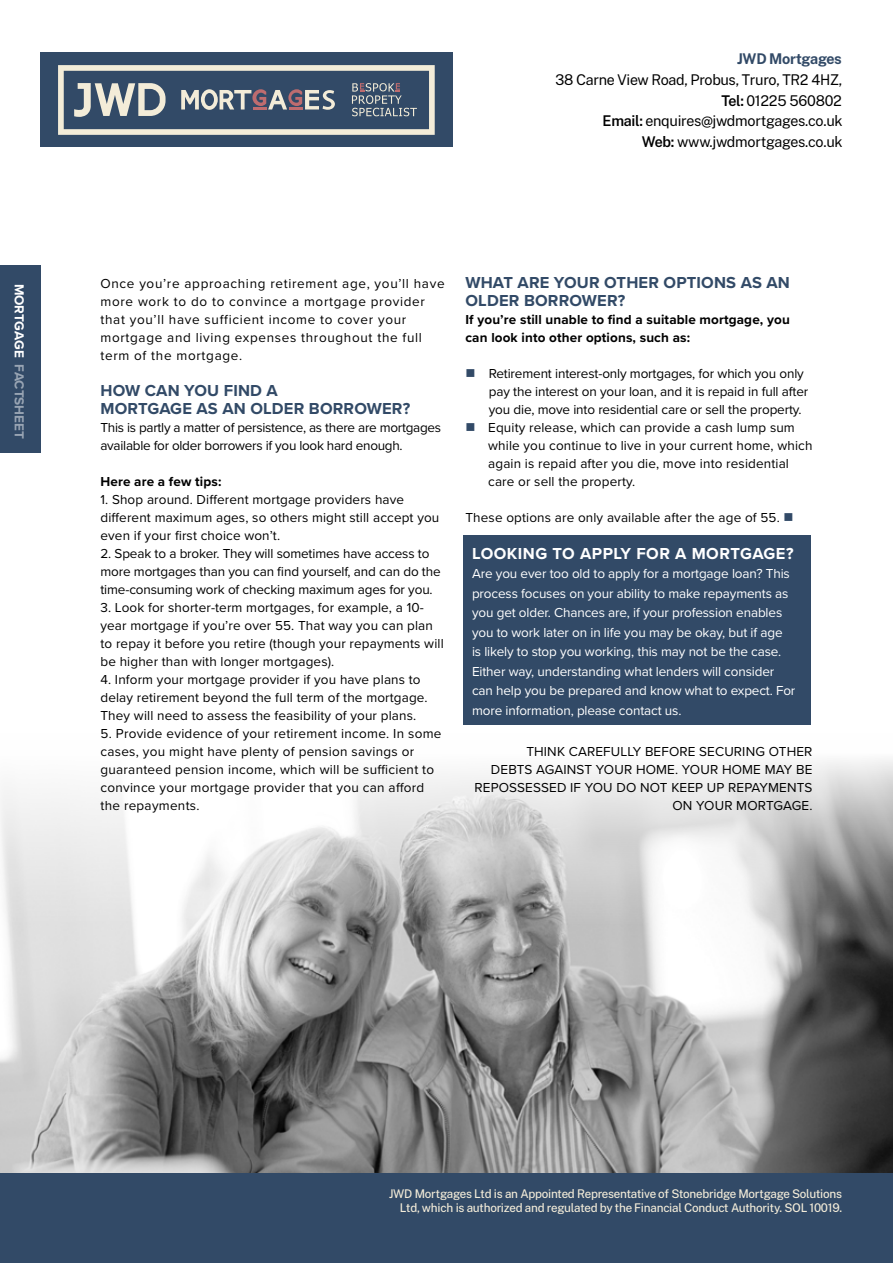
<style>
.page{position:relative;width:893px;height:1263px;background:#fff}
.page>*{position:absolute;margin:0;border:0;box-sizing:border-box;transform-origin:0 0}
.t1{font:700 16.5px/18px "Proxima Nova";letter-spacing:.01em;color:#324a67}
.t2{font:700 16.5px "Proxima Nova";letter-spacing:.03em;color:#fff}
.t3{font:14.85px/20.7px "Public Sans";letter-spacing:-.02em;color:#000;text-align:right}
.t4{font:700 14.85px "Public Sans";letter-spacing:-.02em;color:#324a67}
.t5{font:13.5px/18px "Proxima Nova";letter-spacing:.01em;color:#000}
.t6{font:13.5px/19.5px "Proxima Nova";letter-spacing:-.01em;color:#fff}
.t7{font:13.5px/18px "Proxima Nova";letter-spacing:-.01em;color:#000}
.t8{font:13.5px/18px "Proxima Nova";letter-spacing:.05em;color:#000}
.t9{font:13.5px/18px "Proxima Nova";letter-spacing:-.02em;color:#000}
.t10{font:700 13.5px/18px "Proxima Nova";letter-spacing:.01em;color:#000}
.t11{font:700 13.5px "Proxima Nova";color:#98a4b3}
.t12{font:500 12px/14.4px "Public Sans";letter-spacing:-.02em;color:#f3ecd9;text-align:right}
.s1{color:#fff}
.s2{font-weight:600}
.s3{color:#324a67}
</style>
<div class="page">
<img style="left:0;top:760px;width:893px;height:414px">
<div style="left:0;top:265px;width:40px;height:188px;background:#324a67"></div>
<div style="left:463px;top:536px;width:348px;height:189px;background:#324a67"></div>
<div style="left:0;top:1174px;width:893px;height:89px;background:#324a67"></div>
<div style="left:40px;top:53px;width:413px;height:94px;background:#324a67"></div>
<svg style="left:58px;top:65px;width:377px;height:70px"></svg>
<p class="t11" style="left:29px;top:284px;width:157px;rotate:90deg"><span class="s1">MORTGAGE</span> FACTSHEET</p>
<p class="t4" style="left:737px;top:47px;width:106px">JWD Mortgages</p>
<p class="t3" style="left:555px;top:69px;width:289px">38 Carne View Road, Probus, Truro, TR2 4HZ,<br><span class="s2">Tel:</span> 01225 560802<br><span class="s2">Email:</span> enquires@jwdmortgages.co.uk<br><span class="s2">Web:</span> www.jwdmortgages.co.uk</p>
<p class="t8" style="left:100px;top:274px;width:346px">Once you’re approaching retirement age, you’ll have more work to do to convince a mortgage provider that you’ll have sufficient income to cover your mortgage and living expenses throughout the full term of the mortgage.</p>
<p class="t1" style="left:100px;top:381px;width:311px">HOW CAN YOU FIND A<br>MORTGAGE AS AN OLDER BORROWER?</p>
<p class="t9" style="left:100px;top:418px;width:342px">This is partly a matter of persistence, as there are mortgages available for older borrowers if you look hard enough.</p>
<p class="t10" style="left:100px;top:472px;width:123px">Here are a few tips:</p>
<p class="t5" style="left:100px;top:490px;width:340px">1. Shop around. Different mortgage providers have different maximum ages, so others might still accept you even if your first choice won’t.</p>
<p class="t7" style="left:100px;top:544px;width:342px">2. Speak to a broker. They will sometimes have access to more mortgages than you can find yourself, and can do the time-consuming work of checking maximum ages for you.</p>
<p class="t5" style="left:100px;top:598px;width:345px">3. Look for shorter-term mortgages, for example, a 10- year mortgage if you’re over 55. That way you can plan to repay it before you retire (though your repayments will be higher than with longer mortgages).</p>
<p class="t5" style="left:100px;top:670px;width:329px">4. Inform your mortgage provider if you have plans to delay retirement beyond the full term of the mortgage.<br>They will need to assess the feasibility of your plans.</p>
<p class="t5" style="left:100px;top:724px;width:343px">5. Provide evidence of your retirement income. In some cases, you might have plenty of pension savings or guaranteed pension income, which will be sufficient to convince your mortgage provider that you can afford the repayments.</p>
<p class="t1" style="left:465px;top:273px;width:326px">WHAT ARE YOUR OTHER OPTIONS AS AN<br>OLDER BORROWER?</p>
<p class="t10" style="left:465px;top:310px;width:326px">If you’re still unable to find a suitable mortgage, you can look into other options, such as:</p>
<p class="t7" style="left:489px;top:364px;width:321px;text-indent:-23px"><span class="s3">■</span> Retirement interest-only mortgages, for which you only pay the interest on your loan, and it is repaid in full after you die, move into residential care or sell the property.</p>
<p class="t5" style="left:488px;top:418px;width:326px;text-indent:-23px"><span class="s3">■</span> Equity release, which can provide a cash lump sum while you continue to live in your current home, which again is repaid after you die, move into residential care or sell the property.</p>
<p class="t5" style="left:465px;top:508px;width:330px">These options are only available after the age of 55. <span class="s3">■</span></p>
<p class="t2" style="left:472px;top:541px;width:323px">LOOKING TO APPLY FOR A MORTGAGE?</p>
<p class="t6" style="left:472px;top:564px;width:325px">Are you ever too old to apply for a mortgage loan? This process focuses on your ability to make repayments as you get older. Chances are, if your profession enables you to work later on in life you may be okay, but if age<br>is likely to stop you working, this may not be the case.<br>Either way, understanding what lenders will consider can help you be prepared and know what to expect. For more information, please contact us.</p>
<p class="t5" style="left:474px;top:742px;width:339px;text-align:right">THINK CAREFULLY BEFORE SECURING OTHER<br>DEBTS AGAINST YOUR HOME. YOUR HOME MAY BE REPOSSESSED IF YOU DO NOT KEEP UP REPAYMENTS ON YOUR MORTGAGE.</p>
<p class="t12" style="left:389px;top:1185px;width:455px">JWD Mortgages Ltd is an Appointed Representative of Stonebridge Mortgage Solutions<br>Ltd, which is authorized and regulated by the Financial Conduct Authority. SOL 10019.</p>
</div>
